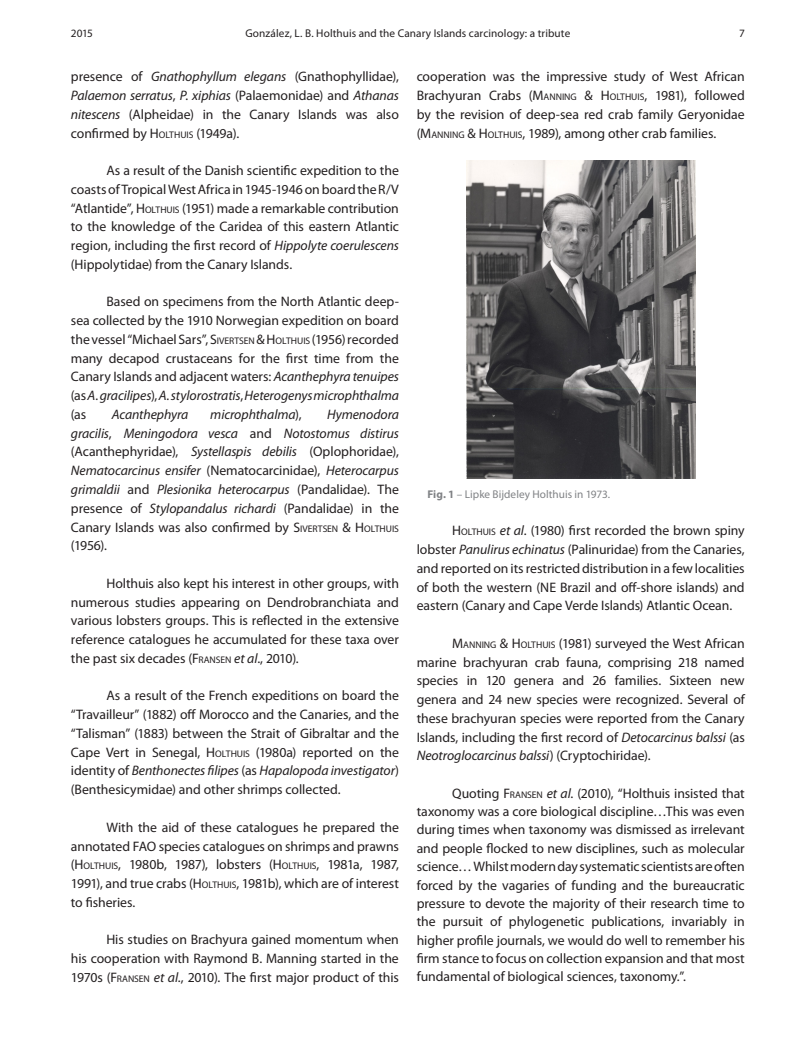
<style>
.page{position:relative;width:798px;height:1046px;background:#fff}
.page>*{position:absolute;margin:0;border:0;box-sizing:border-box;transform-origin:0 0}
.Corpo_de_texto{font:13.75px/18.8px "Myriad Pro";letter-spacing:-.005em;color:#231f20;text-align:justify}
.Corpo_de_texto-2{font:italic 13.75px/18.8px "Myriad Pro";letter-spacing:-.005em;color:#231f20;text-align:justify}
.Cabeçalhos{font:11.25px "Myriad Pro";letter-spacing:.005em;color:#231f20}
.Legendas{font:11.25px "Myriad Pro";color:#808285}
.s1{font-style:italic}
.s2{font-style:inherit}
.s3{font-size:9.62px}
.s4{font-style:normal}
.s5{font-style:normal;font-size:9.62px}
.s6{font-weight:700}
</style>
<div class="page">
<img style="left:466px;top:160px;width:229px;height:318px">
<p class="Cabeçalhos" style="left:71px;top:26px;width:24px">2015</p>
<p class="Cabeçalhos" style="left:245px;top:26px;width:326px">González, L. B. Holthuis and the Canary Islands carcinology: a tribute</p>
<p class="Cabeçalhos" style="left:738px;top:26px;width:7px">7</p>
<p class="Corpo_de_texto" style="left:71px;top:67px;width:329px">presence of <span class="s1">Gnathophyllum elegans</span> (Gnathophyllidae), <span class="s1">Palaemon serratus</span>, <span class="s1">P. xiphias</span> (Palaemonidae) and <span class="s1">Athanas nitescens</span> (Alpheidae) in the Canary Islands was also confirmed by <span class="s2">H</span><span class="s3">OLTHUIS</span> (1949a).</p>
<p class="Corpo_de_texto" style="left:71px;top:161px;width:329px;text-indent:35px">As a result of the Danish scientific expedition to the coasts of Tropical West Africa in 1945-1946 on board the R/V “Atlantide”, <span class="s2">H</span><span class="s3">OLTHUIS</span> (1951) made a remarkable contribution to the knowledge of the Caridea of this eastern Atlantic region, including the first record of <span class="s1">Hippolyte coerulescens </span>(Hippolytidae) from the Canary Islands.</p>
<p class="Corpo_de_texto" style="left:71px;top:292px;width:329px;text-indent:35px">Based on specimens from the North Atlantic deep&shy;sea collected by the 1910 Norwegian expedition on board the vessel “Michael Sars”, <span class="s2">S</span><span class="s3">IVERTSEN</span> <span class="s2">&amp; H</span><span class="s3">OLTHUIS</span> (1956) recorded many decapod crustaceans for the first time from the Canary Islands and adjacent waters: <span class="s1">Acanthephyra tenuipes </span>(as <span class="s1">A. gracilipes</span>), <span class="s1">A. stylorostratis</span>, <span class="s1">Heterogenys microphthalma </span>(as</p>
<p class="Corpo_de_texto" style="left:416px;top:67px;width:329px">cooperation was the impressive study of West African Brachyuran Crabs (<span class="s2">M</span><span class="s3">ANNING</span> <span class="s2">&amp; H</span><span class="s3">OLTHUIS</span>, 1981), followed by the revision of deep-sea red crab family Geryonidae (<span class="s2">M</span><span class="s3">ANNING</span> <span class="s2">&amp; H</span><span class="s3">OLTHUIS</span>, 1989), among other crab families.</p>
<p class="Corpo_de_texto-2" style="left:71px;top:404px;width:329px;text-indent:256px">Hymenodora gracilis<span class="s4">,</span> Meningodora vesca <span class="s4">and</span> Notostomus distirus <span class="s4">(Acanthephyridae),</span> Systellaspis debilis <span class="s4">(Oplophoridae), </span>Nematocarcinus ensifer <span class="s4">(Nematocarcinidae),</span> Heterocarpus grimaldii <span class="s4">and</span> Plesionika heterocarpus <span class="s4">(Pandalidae). The presence of</span> Stylopandalus richardi <span class="s4">(Pandalidae) in the Canary Islands was also confirmed by</span> <span class="s4">S</span><span class="s5">IVERTSEN</span> <span class="s4">&amp; H</span><span class="s5">OLTHUIS </span><span class="s4">(1956).</span></p>
<p class="Corpo_de_texto" style="left:71px;top:573px;width:329px;text-indent:35px">Holthuis also kept his interest in other groups, with numerous studies appearing on Dendrobranchiata and various lobsters groups. This is reflected in the extensive reference catalogues he accumulated for these taxa over the past six decades (<span class="s2">F</span><span class="s3">RANSEN</span> <span class="s1">et al</span>., 2010).</p>
<p class="Corpo_de_texto" style="left:71px;top:686px;width:329px;text-indent:35px">As a result of the French expeditions on board the “Travailleur” (1882) off Morocco and the Canaries, and the “Talisman” (1883) between the Strait of Gibraltar and the Cape Vert in Senegal, <span class="s2">H</span><span class="s3">OLTHUIS</span> (1980a) reported on the identity of <span class="s1">Benthonectes filipes</span> (as <span class="s1">Hapalopoda investigator</span>) (Benthesicymidae) and other shrimps collected.</p>
<p class="Corpo_de_texto" style="left:71px;top:817px;width:329px;text-indent:35px">With the aid of these catalogues he prepared the annotated FAO species catalogues on shrimps and prawns (<span class="s2">H</span><span class="s3">OLTHUIS</span>, 1980b, 1987), lobsters (<span class="s2">H</span><span class="s3">OLTHUIS</span>, 1981a, 1987, 1991), and true crabs (<span class="s2">H</span><span class="s3">OLTHUIS</span>, 1981b), which are of interest to fisheries.</p>
<p class="Corpo_de_texto" style="left:71px;top:929px;width:329px;text-indent:35px">His studies on Brachyura gained momentum when his cooperation with Raymond B. Manning started in the 1970s (<span class="s2">F</span><span class="s3">RANSEN</span> <span class="s1">et al</span>., 2010). The first major product of this</p>
<p class="Corpo_de_texto-2" style="left:112px;top:404px;width:78px">Acanthephyra</p>
<p class="Corpo_de_texto-2" style="left:210px;top:404px;width:93px">microphthalma<span class="s4">),</span></p>
<p class="Legendas" style="left:427px;top:487px;width:184px"><span class="s6">Fig. 1</span> – Lipke Bijdeley Holthuis in 1973.</p>
<p class="Corpo_de_texto" style="left:416px;top:521px;width:329px;text-indent:35px"><span class="s2">H</span><span class="s3">OLTHUIS</span> <span class="s1">et al</span>. (1980) first recorded the brown spiny lobster <span class="s1">Panulirus echinatus</span> (Palinuridae) from the Canaries, and reported on its restricted distribution in a few localities of both the western (NE Brazil and off-shore islands) and eastern (Canary and Cape Verde Islands) Atlantic Ocean.</p>
<p class="Corpo_de_texto" style="left:416px;top:633px;width:329px;text-indent:35px"><span class="s2">M</span><span class="s3">ANNING</span> <span class="s2">&amp; H</span><span class="s3">OLTHUIS</span> (1981) surveyed the West African marine brachyuran crab fauna, comprising 218 named species in 120 genera and 26 families. Sixteen new genera and 24 new species were recognized. Several of these brachyuran species were reported from the Canary Islands, including the first record of <span class="s1">Detocarcinus balssi</span> (as <span class="s1">Neotroglocarcinus balssi</span>) (Cryptochiridae).</p>
<p class="Corpo_de_texto" style="left:416px;top:783px;width:329px;line-height:18.4px;text-indent:35px">Quoting <span class="s2">F</span><span class="s3">RANSEN</span> <span class="s1">et al</span>. (2010), “Holthuis insisted that taxonomy was a core biological discipline…This was even during times when taxonomy was dismissed as irrelevant and people flocked to new disciplines, such as molecular science… Whilst modern day systematic scientists are often forced by the vagaries of funding and the bureaucratic pressure to devote the majority of their research time to the pursuit of phylogenetic publications, invariably in higher profile journals, we would do well to remember his firm stance to focus on collection expansion and that most fundamental of biological sciences, taxonomy.”.</p>
</div>
